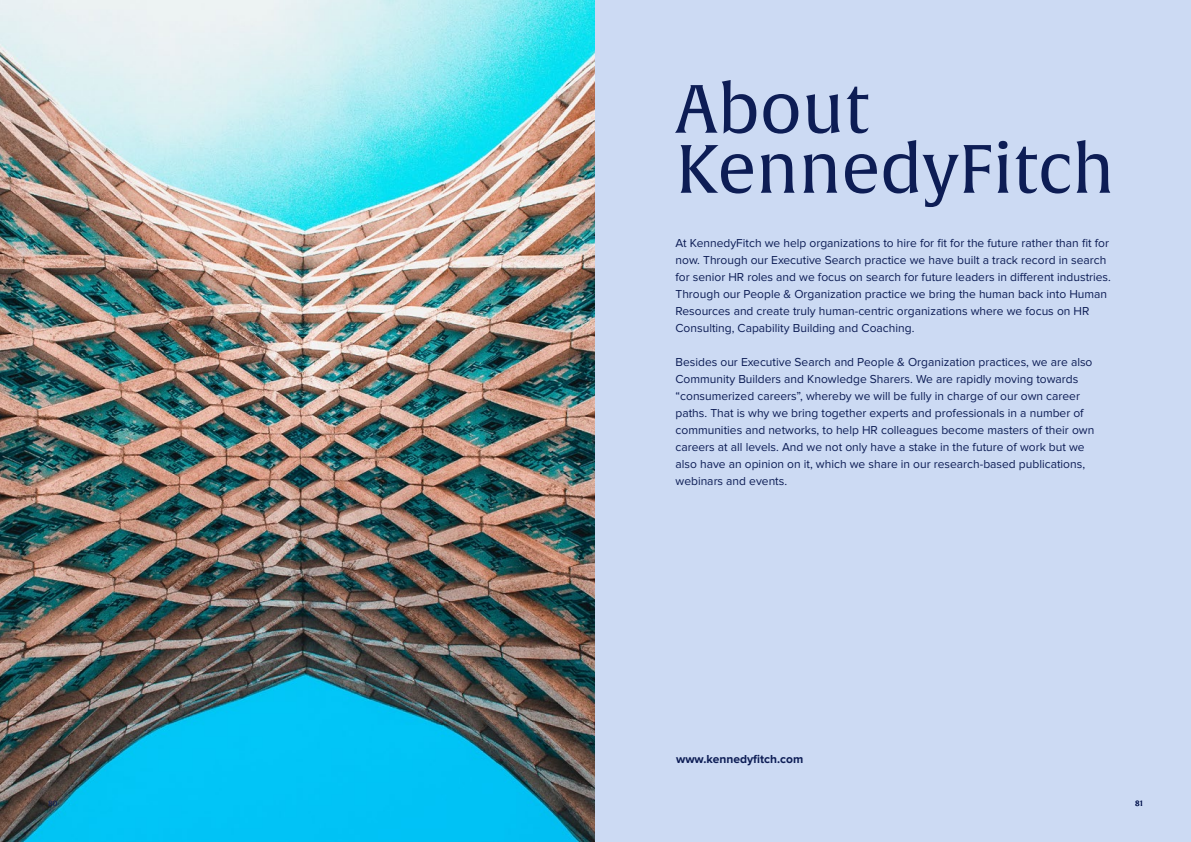
<style>
.page{position:relative;width:1191px;height:842px;background:#fff}
.page>*{position:absolute;margin:0;border:0;box-sizing:border-box;transform-origin:0 0}
.t1{font:67px/60px "Alverata";color:#0d1d55}
.t2{font:12px/17px "Proxima Nova";color:#0d1d55}
.t3{font:700 12px "Proxima Nova";color:#0d1d55}
.t4{font:8px "Alverata";color:#0d1d55}
</style>
<div class="page">
<img style="left:0;top:0;width:595px;height:842px">
<div style="left:595px;top:0;width:596px;height:842px;background:#ccdaf3"></div>
<p class="t4" style="left:48px;top:798px;width:11px">80</p>
<h1 class="t1" style="left:675px;top:81px;width:440px">About<br>KennedyFitch</h1>
<p class="t2" style="left:675px;top:234px;width:437px">At KennedyFitch we help organizations to hire for fit for the future rather than fit for now. Through our Executive Search practice we have built a track record in search for senior HR roles and we focus on search for future leaders in different industries.<br>Through our People &amp; Organization practice we bring the human back into Human Resources and create truly human-centric organizations where we focus on HR Consulting, Capability Building and Coaching.</p>
<p class="t2" style="left:675px;top:354px;width:420px">Besides our Executive Search and People &amp; Organization practices, we are also Community Builders and Knowledge Sharers. We are rapidly moving towards “consumerized careers”, whereby we will be fully in charge of our own career paths. That is why we bring together experts and professionals in a number of communities and networks, to help HR colleagues become masters of their own careers at all levels. And we not only have a stake in the future of work but we also have an opinion on it, which we share in our research-based publications, webinars and events.</p>
<p class="t3" style="left:676px;top:752px;width:129px">www.kennedyfitch.com</p>
<p class="t4" style="left:1135px;top:798px;width:9px">81</p>
</div>
